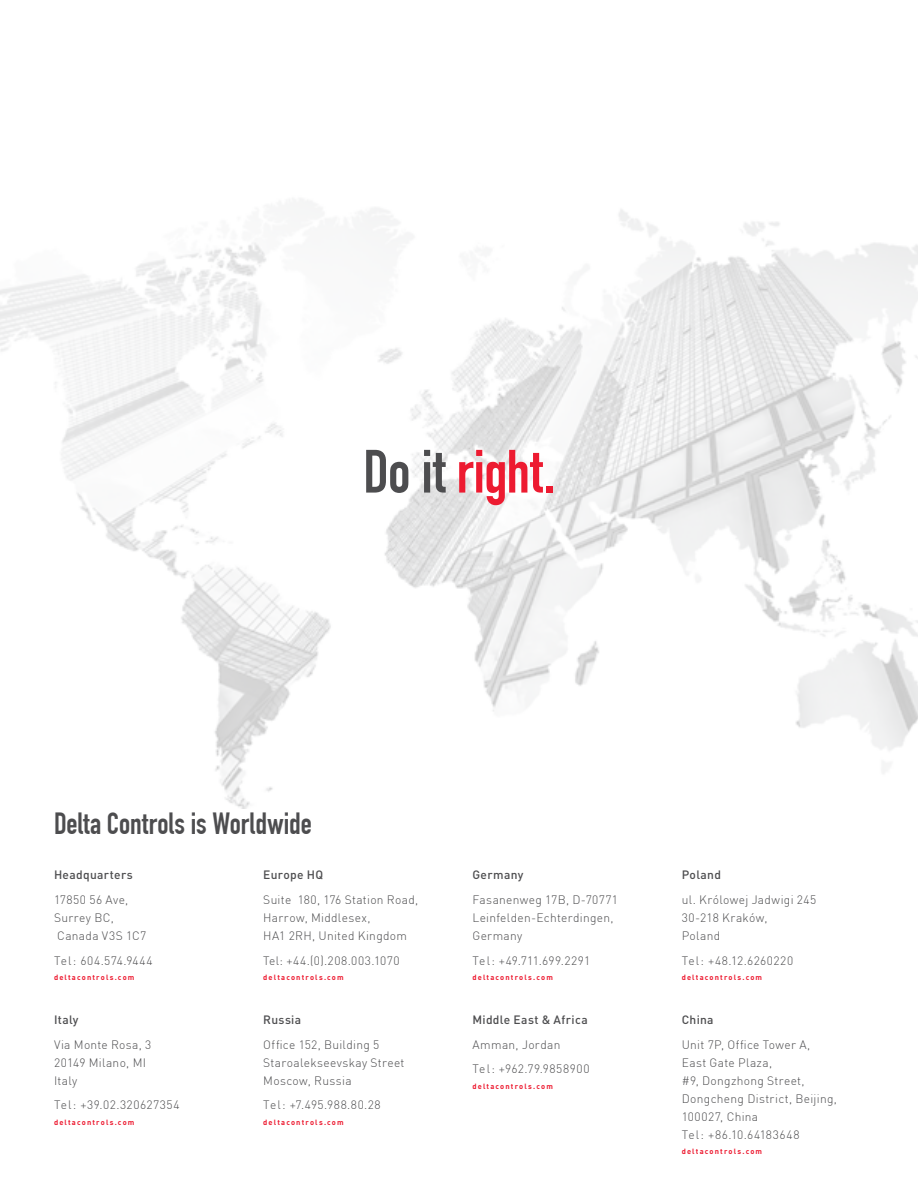
<style>
.page{position:relative;width:918px;height:1188px;background:#fff}
.page>*{position:absolute;margin:0;border:0;box-sizing:border-box;transform-origin:0 0}
.t1{font:700 60px "DIN Condensed";letter-spacing:-.005em;color:#ed1b31}
.t2{font:700 30px "DIN Condensed";letter-spacing:.005em;color:#4d4d4f}
.t3{font:300 12px/18px "DIN Pro";letter-spacing:.03em;color:#4d4d4f}
.t4{font:500 12px "DIN Pro";letter-spacing:.025em;color:#4d4d4f}
.t5{font:700 7.5px "DIN Pro";letter-spacing:.15em;color:#ed1b31}
.s1{color:#4d4d4f}
</style>
<div class="page">
<img style="left:0;top:199px;width:918px;height:610px">
<h1 class="t1" style="left:363px;top:436px;width:193px"><span class="s1">Do it</span> right.</h1>
<h2 class="t2" style="left:54px;top:806px;width:259px">Delta Controls is Worldwide</h2>
<p class="t4" style="left:54px;top:865px;width:80px">Headquarters</p>
<p class="t3" style="left:54px;top:890px;width:94px">17850 56 Ave,<br>Surrey BC,<br>Canada V3S 1C7</p>
<p class="t3" style="left:54px;top:951px;width:100px">Tel: 604.574.9444</p>
<p class="t5" style="left:54px;top:971px;width:82px">deltacontrols.com</p>
<p class="t4" style="left:54px;top:1010px;width:26px">Italy</p>
<p class="t3" style="left:54px;top:1035px;width:99px">Via Monte Rosa, 3<br>20149 Milano, MI<br>Italy</p>
<p class="t3" style="left:54px;top:1096px;width:127px">Tel: +39.02.320627354</p>
<p class="t5" style="left:54px;top:1116px;width:82px">deltacontrols.com</p>
<p class="t4" style="left:263px;top:865px;width:61px">Europe HQ</p>
<p class="t3" style="left:263px;top:890px;width:157px">Suite 180, 176 Station Road,<br>Harrow, Middlesex,<br>HA1 2RH, United Kingdom</p>
<p class="t3" style="left:263px;top:951px;width:138px">Tel: +44.(0).208.003.1070</p>
<p class="t5" style="left:263px;top:971px;width:82px">deltacontrols.com</p>
<p class="t4" style="left:263px;top:1010px;width:39px">Russia</p>
<p class="t3" style="left:263px;top:1035px;width:143px">Office 152, Building 5<br>Staroalekseevskay Street<br>Moscow, Russia</p>
<p class="t3" style="left:263px;top:1096px;width:119px">Tel: +7.495.988.80.28</p>
<p class="t5" style="left:263px;top:1116px;width:82px">deltacontrols.com</p>
<p class="t4" style="left:472px;top:865px;width:52px">Germany</p>
<p class="t3" style="left:472px;top:890px;width:147px">Fasanenweg 17B, D-70771<br>Leinfelden-Echterdingen,<br>Germany</p>
<p class="t3" style="left:472px;top:951px;width:119px">Tel: +49.711.699.2291</p>
<p class="t5" style="left:472px;top:971px;width:82px">deltacontrols.com</p>
<p class="t4" style="left:472px;top:1010px;width:117px">Middle East &amp; Africa</p>
<p class="t3" style="left:472px;top:1032px;width:119px;line-height:24.8px">Amman, Jordan<br>Tel: +962.79.9858900</p>
<p class="t5" style="left:472px;top:1080px;width:82px">deltacontrols.com</p>
<p class="t4" style="left:682px;top:865px;width:41px">Poland</p>
<p class="t3" style="left:682px;top:890px;width:136px">ul. Królowej Jadwigi 245<br>30-218 Kraków,<br>Poland</p>
<p class="t3" style="left:682px;top:951px;width:113px">Tel: +48.12.6260220</p>
<p class="t5" style="left:682px;top:971px;width:82px">deltacontrols.com</p>
<p class="t4" style="left:682px;top:1010px;width:33px">China</p>
<p class="t3" style="left:682px;top:1035px;width:157px">Unit 7P, Office Tower A,<br>East Gate Plaza,<br>#9, Dongzhong Street,<br>Dongcheng District, Beijing,<br>100027, China<br>Tel: +86.10.64183648</p>
<p class="t5" style="left:682px;top:1145px;width:82px">deltacontrols.com</p>
</div>
